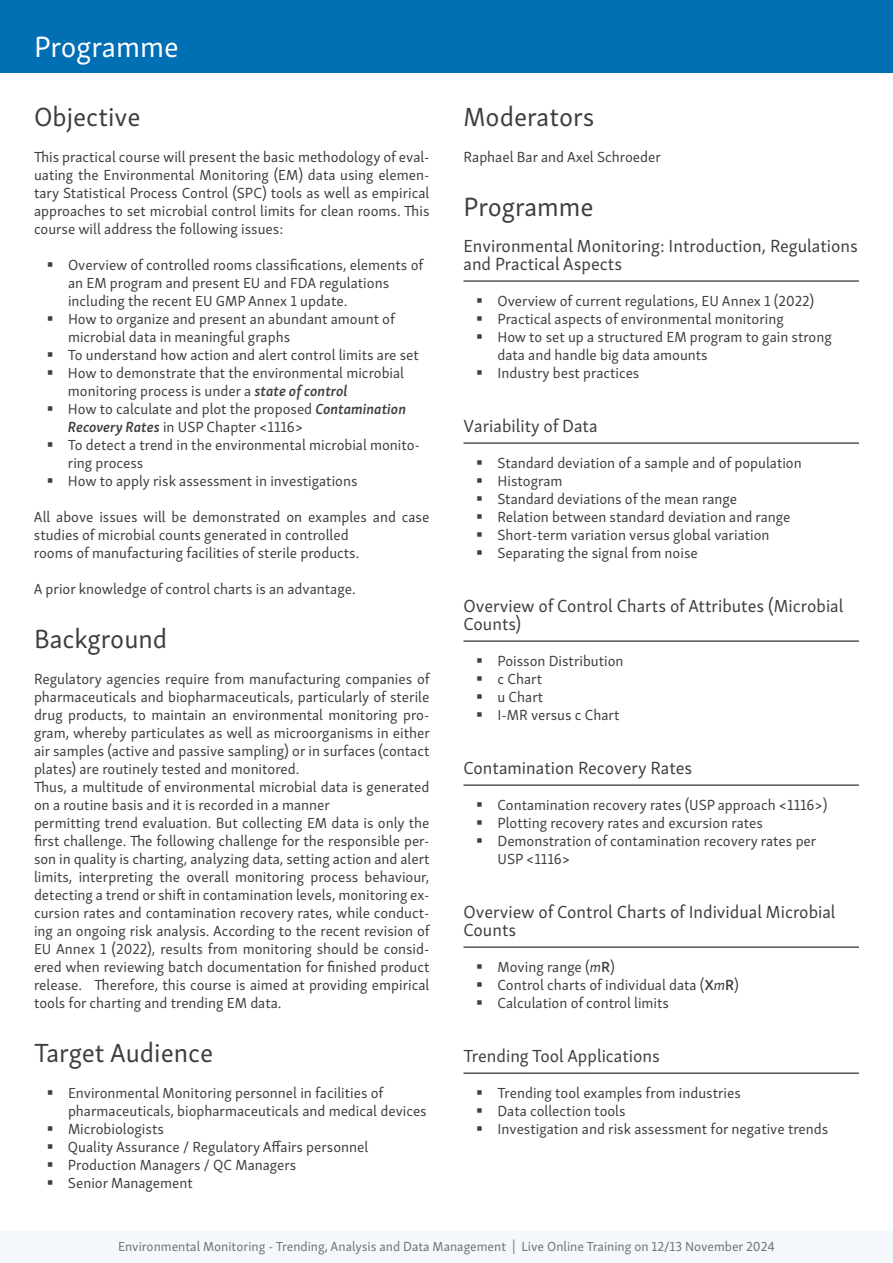
<style>
.page{position:relative;width:893px;height:1263px;background:#fff}
.page>*{position:absolute;margin:0;border:0;box-sizing:border-box;transform-origin:0 0}
.t1{font:30px "Skolar Sans Latn";color:#fff}
.t2{font:27px "Skolar Sans Latn";color:#3e3d40}
.t3{font:18px/18px "Skolar Sans Latn";color:#3e3d40}
.t4{font:15px/18px "Skolar Sans Latn";color:#3e3d40}
.t5{font:13.5px "Skolar Sans Latn";color:#707172}
.s1{font-weight:600;font-style:italic}
.s2{font-style:italic}
.s3{font-weight:600}
</style>
<div class="page">
<div style="left:0;top:0;width:893px;height:72px;background:#006fb4"></div>
<hr style="left:463px;top:281px;width:396px;height:1px;background:#000">
<hr style="left:463px;top:443px;width:396px;height:1px;background:#000">
<hr style="left:463px;top:641px;width:396px;height:1px;background:#000">
<hr style="left:463px;top:785px;width:396px;height:1px;background:#000">
<hr style="left:463px;top:947px;width:396px;height:1px;background:#000">
<hr style="left:463px;top:1073px;width:396px;height:1px;background:#000">
<div style="left:0;top:1231px;width:893px;height:32px;background:#f2f8fb"></div>
<h1 class="t1" style="left:34px;top:24px;width:146px">Programme</h1>
<h2 class="t2" style="left:34px;top:96px;width:108px">Objective</h2>
<p class="t4" style="left:34px;top:147px;width:397px;text-align:justify">This practical course will present the basic methodology of eval&shy;uating the Environmental Monitoring (EM) data using elemen&shy;tary Statistical Process Control (SPC) tools as well as empirical approaches to set microbial control limits for clean rooms. This course will address the following issues:</p>
<p class="t4" style="left:68px;top:255px;width:357px">Overview of controlled rooms classifications, elements of an EM program and present EU and FDA regulations including the recent EU GMP Annex 1 update.<br>How to organize and present an abundant amount of microbial data in meaningful graphs<br>To understand how action and alert control limits are set How to demonstrate that the environmental microbial monitoring process is under a <span class="s1">state of control<br></span>How to calculate and plot the proposed <span class="s1">Contamination Recovery Rates</span> in USP Chapter &lt;1116&gt;<br>To detect a trend in the environmental microbial monito&shy;ring process<br>How to apply risk assessment in investigations</p>
<p class="t4" style="left:34px;top:507px;width:397px">All above issues will be demonstrated on examples and case studies of microbial counts generated in controlled<br>rooms of manufacturing facilities of sterile products.</p>
<p class="t4" style="left:34px;top:579px;width:323px">A prior knowledge of control charts is an advantage.</p>
<h2 class="t2" style="left:34px;top:618px;width:135px">Background</h2>
<p class="t4" style="left:34px;top:669px;width:397px">Regulatory agencies require from manufacturing companies of pharmaceuticals and biopharmaceuticals, particularly of sterile drug products, to maintain an environmental monitoring pro&shy;gram, whereby particulates as well as microorganisms in either air samples (active and passive sampling) or in surfaces (contact plates) are routinely tested and monitored.<br>Thus, a multitude of environmental microbial data is generated on a routine basis and it is recorded in a manner<br>permitting trend evaluation. But collecting EM data is only the first challenge. The following challenge for the responsible per&shy;son in quality is charting, analyzing data, setting action and alert limits, interpreting the overall monitoring process behaviour, detecting a trend or shift in contamination levels, monitoring ex&shy;cursion rates and contamination recovery rates, while conduct&shy;ing an ongoing risk analysis. According to the recent revision of EU Annex 1 (2022), results from monitoring should be consid&shy;ered when reviewing batch documentation for finished product release. Therefore, this course is aimed at providing empirical tools for charting and trending EM data.</p>
<h2 class="t2" style="left:34px;top:1032px;width:181px">Target Audience</h2>
<p class="t4" style="left:68px;top:1083px;width:360px">Environmental Monitoring personnel in facilities of pharmaceuticals, biopharmaceuticals and medical devices Microbiologists<br>Quality Assurance / Regulatory Affairs personnel Production Managers / QC Managers<br>Senior Management</p>
<h2 class="t2" style="left:463px;top:96px;width:132px">Moderators</h2>
<p class="t4" style="left:463px;top:147px;width:199px">Raphael Bar and Axel Schroeder</p>
<h2 class="t2" style="left:463px;top:186px;width:132px">Programme</h2>
<p class="t3" style="left:463px;top:235px;width:396px">Environmental Monitoring: Introduction, Regulations and Practical Aspects</p>
<p class="t4" style="left:497px;top:291px;width:336px">Overview of current regulations, EU Annex 1 (2022)<br>Practical aspects of environmental monitoring<br>How to set up a structured EM program to gain strong data and handle big data amounts<br>Industry best practices</p>
<p class="t3" style="left:463px;top:415px;width:136px">Variability of Data</p>
<p class="t4" style="left:497px;top:453px;width:306px">Standard deviation of a sample and of population Histogram<br>Standard deviations of the mean range<br>Relation between standard deviation and range Short-term variation versus global variation Separating the signal from noise</p>
<p class="t3" style="left:463px;top:595px;width:381px">Overview of Control Charts of Attributes (Microbial<br>Counts)</p>
<p class="t4" style="left:497px;top:651px;width:128px">Poisson Distribution c Chart<br>u Chart<br>I-MR versus c Chart</p>
<p class="t3" style="left:463px;top:757px;width:230px">Contamination Recovery Rates</p>
<p class="t4" style="left:497px;top:795px;width:331px">Contamination recovery rates (USP approach &lt;1116&gt;)<br>Plotting recovery rates and excursion rates Demonstration of contamination recovery rates per USP &lt;1116&gt;</p>
<p class="t3" style="left:463px;top:901px;width:374px">Overview of Control Charts of Individual Microbial<br>Counts</p>
<p class="t4" style="left:497px;top:957px;width:243px">Moving range (<span class="s2">m</span><span class="s3">R</span>)<br>Control charts of individual data (<span class="s3">X</span><span class="s2">m</span><span class="s3">R</span>)<br>Calculation of control limits</p>
<p class="t3" style="left:463px;top:1045px;width:198px">Trending Tool Applications</p>
<p class="t4" style="left:497px;top:1083px;width:332px">Trending tool examples from industries<br>Data collection tools<br>Investigation and risk assessment for negative trends</p>
<p class="t5" style="left:118px;top:1236px;width:658px">Environmental Monitoring - Trending, Analysis and Data Management | Live Online Training on 12/13 November 2024</p>
</div>
